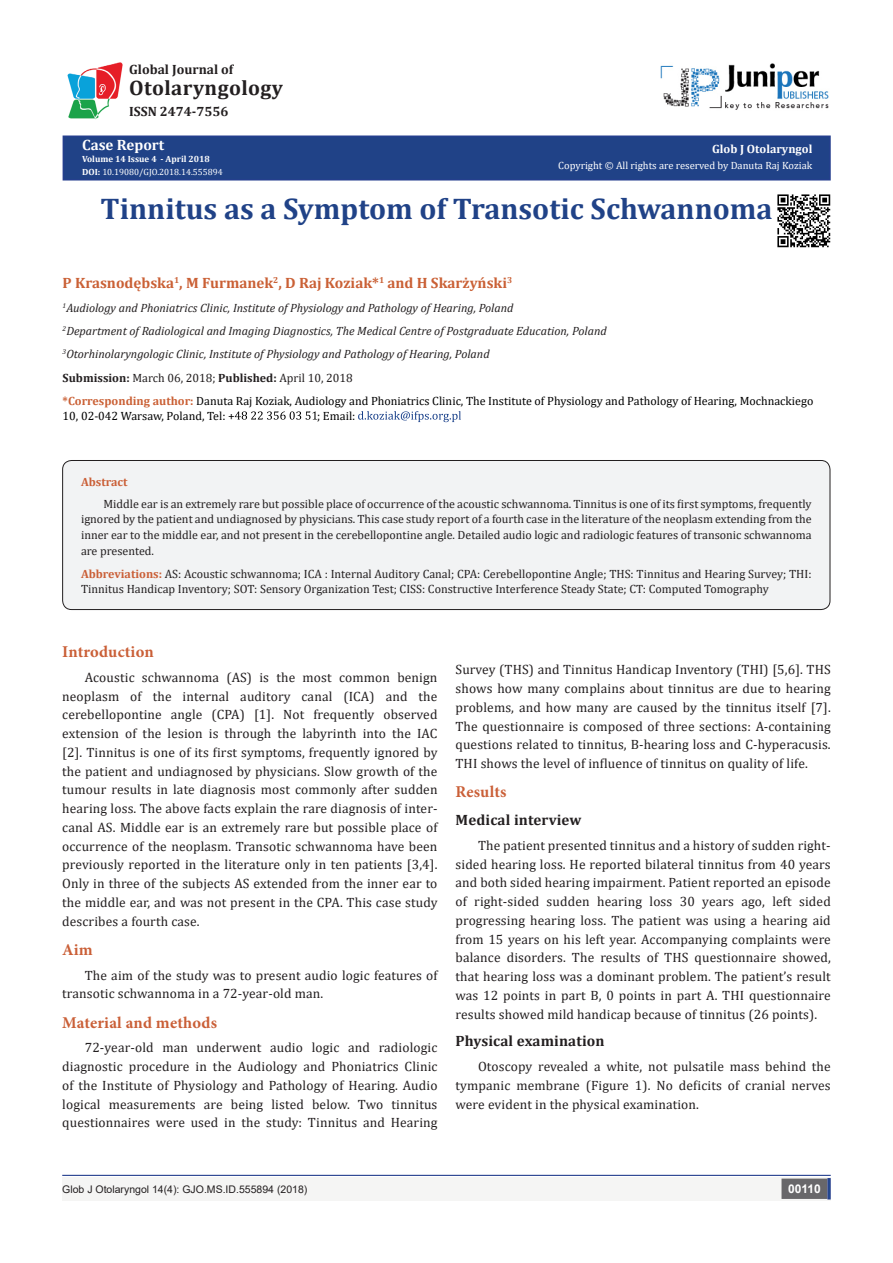
<style>
.page{position:relative;width:893px;height:1263px;background:#fff}
.page>*{position:absolute;margin:0;border:0;box-sizing:border-box;transform-origin:0 0}
.t1{font:700 30px "Cambria";color:#204287}
.t2{font:700 21px "Cambria";letter-spacing:.02em;color:#231f20}
.No_Spacing{font:700 16.5px "Minion Pro";letter-spacing:.01em;color:#ca5f37}
.t3{font:700 15px "Cambria";color:#ca6035}
.No_Spacing-2{font:700 15px "Cambria";letter-spacing:.01em;color:#231f20}
.t4{font:700 15px "Cambria";color:#fff}
.No_Spacing-3{font:13.5px/18.8px "Cambria";letter-spacing:.01em;color:#231f20;text-align:justify}
.t5{font:700 13.5px "Cambria";color:#231f20}
.t6{font:12px/15.8px "Cambria";color:#231f20;text-align:justify}
.t7{font:italic 12px "Cambria";color:#231f20}
.t8{font:12px/14.4px "Cambria";color:#000}
.t9{font:700 12px "Cambria";color:#fff}
.t10{font:700 12px "Cambria";color:#ca5f37}
.t11{font:700 12px "Arial";color:#fff}
.t12{font:10.5px "Cambria";color:#fff}
.t13{font:10.5px "Arial";color:#231f20}
.t14{font:9px "Cambria";color:#fff}
.t15{font:700 9px "Cambria";color:#fff}
.s1{font-weight:700}
.s2{font-weight:700;color:#ca6035}
.s3{font-weight:700;color:#ca5f37}
</style>
<div class="page">
<div style="left:63px;top:136px;width:767px;height:44px;background:#204287"></div>
<div style="left:63px;top:135px;width:768px;height:45px;border:2px solid #253f8e"></div>
<svg style="left:235px;top:411px;width:82px;height:9px"></svg>
<svg style="left:358px;top:411px;width:103px;height:11px"></svg>
<div style="left:62px;top:1177px;width:494px;height:24px;background:#f5f5f4"></div>
<div style="left:510px;top:1177px;width:321px;height:24px;background:#f5f5f4"></div>
<div style="left:782px;top:1179px;width:45px;height:19px;background:#68676a"></div>
<div style="left:781px;top:1178px;width:46px;height:21px;border:2px solid #68676a"></div>
<svg style="left:827px;top:1178px;width:4px;height:21px"></svg>
<img style="left:660px;top:63px;width:169px;height:47px">
<img style="left:67px;top:62px;width:56px;height:58px">
<hr style="left:62px;top:1175px;width:769px;height:1px;background:#253f8e">
<div style="left:63px;top:460px;width:767px;height:149px;background:#f2f3f4;border-radius:9px"></div>
<div style="left:62px;top:460px;width:768px;height:150px;border:1px solid #231f20;border-radius:9px"></div>
<img style="left:777px;top:194px;width:54px;height:54px">
<p class="t5" style="left:129px;top:60px;width:105px">Global Journal of</p>
<p class="t2" style="left:129px;top:73px;width:155px">Otolaryngology</p>
<p class="t5" style="left:129px;top:102px;width:101px">ISSN 2474-7556</p>
<p class="t4" style="left:82px;top:134px;width:84px">Case Report</p>
<p class="t15" style="left:82px;top:153px;width:129px">Volume 14 Issue 4 - April 2018</p>
<p class="t14" style="left:82px;top:166px;width:142px"><span class="s1">DOI:</span> 10.19080/GJO.2018.14.555894</p>
<p class="t9" style="left:712px;top:141px;width:102px">Glob J Otolaryngol</p>
<p class="t12" style="left:558px;top:159px;width:256px">Copyright © All rights are reserved by Danuta Raj Koziak</p>
<p class="t1" style="left:100px;top:188px;width:674px">Tinnitus as a Symptom of Transotic Schwannoma</p>
<p class="t3" style="left:63px;top:272px;width:451px">P Krasnodębska<sup>1</sup>, M Furmanek<sup>2</sup>, D Raj Koziak*<sup>1</sup> and H Skarżyński<sup>3</sup></p>
<p class="t7" style="left:63px;top:299px;width:452px"><sup>1</sup>Audiology and Phoniatrics Clinic, Institute of Physiology and Pathology of Hearing, Poland</p>
<p class="t7" style="left:63px;top:322px;width:546px"><sup>2</sup>Department of Radiological and Imaging Diagnostics, The Medical Centre of Postgraduate Education, Poland</p>
<p class="t7" style="left:63px;top:346px;width:428px"><sup>3</sup>Otorhinolaryngologic Clinic, Institute of Physiology and Pathology of Hearing, Poland</p>
<p class="t6" style="left:63px;top:370px;width:292px"><span class="s1">Submission:</span> March 06, 2018; <span class="s1">Published:</span> April 10, 2018</p>
<p class="t8" style="left:63px;top:394px;width:752px"><span class="s2">*Corresponding author:</span> Danuta Raj Koziak, Audiology and Phoniatrics Clinic, The Institute of Physiology and Pathology of Hearing, Mochnackiego<br>10, 02-042 Warsaw, Poland, Tel: +</p>
<p class="t8" style="left:317px;top:408px;width:40px">; Email:</p>
<p class="t10" style="left:81px;top:473px;width:48px">Abstract</p>
<p class="t6" style="left:81px;top:496px;width:732px;text-indent:22px">Middle ear is an extremely rare but possible place of occurrence of the acoustic schwannoma. Tinnitus is one of its first symptoms, frequently ignored by the patient and undiagnosed by physicians. This case study report of a fourth case in the literature of the neoplasm extending from the inner ear to the middle ear, and not present in the cerebellopontine angle. Detailed audio logic and radiologic features of transonic schwannoma are presented.</p>
<p class="t6" style="left:81px;top:567px;width:732px;line-height:14.4px"><span class="s3">Abbreviations:</span> AS: Acoustic schwannoma; ICA : Internal Auditory Canal; CPA: Cerebellopontine Angle; THS: Tinnitus and Hearing Survey; THI:<br>Tinnitus Handicap Inventory; SOT: Sensory Organization Test; CISS: Constructive Interference Steady State; CT: Computed Tomography</p>
<p class="No_Spacing" style="left:62px;top:640px;width:93px">Introduction</p>
<p class="No_Spacing-3" style="left:62px;top:668px;width:377px;text-indent:22px">Acoustic schwannoma (AS) is the most common benign neoplasm of the internal auditory canal (ICA) and the cerebellopontine angle (CPA) [1]. Not frequently observed extension of the lesion is through the labyrinth into the IAC [2]. Tinnitus is one of its first symptoms, frequently ignored by the patient and undiagnosed by physicians. Slow growth of the tumour results in late diagnosis most commonly after sudden hearing loss. The above facts explain the rare diagnosis of inter&shy;canal AS. Middle ear is an extremely rare but possible place of occurrence of the neoplasm. Transotic schwannoma have been previously reported in the literature only in ten patients [3,4].<br>Only in three of the subjects AS extended from the inner ear to the middle ear, and was not present in the CPA. This case study describes a fourth case.</p>
<p class="No_Spacing" style="left:62px;top:938px;width:32px">Aim</p>
<p class="No_Spacing-3" style="left:62px;top:965px;width:377px;text-indent:22px">The aim of the study was to present audio logic features of transotic schwannoma in a 72-year-old man.</p>
<p class="No_Spacing" style="left:62px;top:1011px;width:156px">Material and methods</p>
<p class="No_Spacing-3" style="left:62px;top:1038px;width:377px;text-indent:22px">72-year-old man underwent audio logic and radiologic diagnostic procedure in the Audiology and Phoniatrics Clinic of the Institute of Physiology and Pathology of Hearing. Audio logical measurements are being listed below. Two tinnitus questionnaires were used in the study: Tinnitus and Hearing</p>
<p class="No_Spacing-3" style="left:455px;top:660px;width:377px">Survey (THS) and Tinnitus Handicap Inventory (THI) [5,6]. THS shows how many complains about tinnitus are due to hearing problems, and how many are caused by the tinnitus itself [7].<br>The questionnaire is composed of three sections: A-containing questions related to tinnitus, B-hearing loss and C-hyperacusis.<br>THI shows the level of influence of tinnitus on quality of life.</p>
<p class="No_Spacing" style="left:455px;top:780px;width:52px">Results</p>
<p class="No_Spacing-2" style="left:455px;top:809px;width:128px">Medical interview</p>
<p class="No_Spacing-3" style="left:455px;top:836px;width:377px;text-indent:22px">The patient presented tinnitus and a history of sudden right&shy;sided hearing loss. He reported bilateral tinnitus from 40 years and both sided hearing impairment. Patient reported an episode of right-sided sudden hearing loss 30 years ago, left sided progressing hearing loss. The patient was using a hearing aid from 15 years on his left year. Accompanying complaints were balance disorders. The results of THS questionnaire showed, that hearing loss was a dominant problem. The patient’s result was 12 points in part B, 0 points in part A. THI questionnaire results showed mild handicap because of tinnitus (26 points).</p>
<p class="No_Spacing-2" style="left:455px;top:1030px;width:151px">Physical examination</p>
<p class="No_Spacing-3" style="left:455px;top:1057px;width:377px;text-indent:22px">Otoscopy revealed a white, not pulsatile mass behind the tympanic membrane (Figure 1). No deficits of cranial nerves were evident in the physical examination.</p>
<p class="t13" style="left:62px;top:1182px;width:247px">Glob J Otolaryngol 14(4): GJO.MS.ID.555894 (2018)</p>
<p class="t11" style="left:788px;top:1180px;width:34px">00110</p>
</div>
